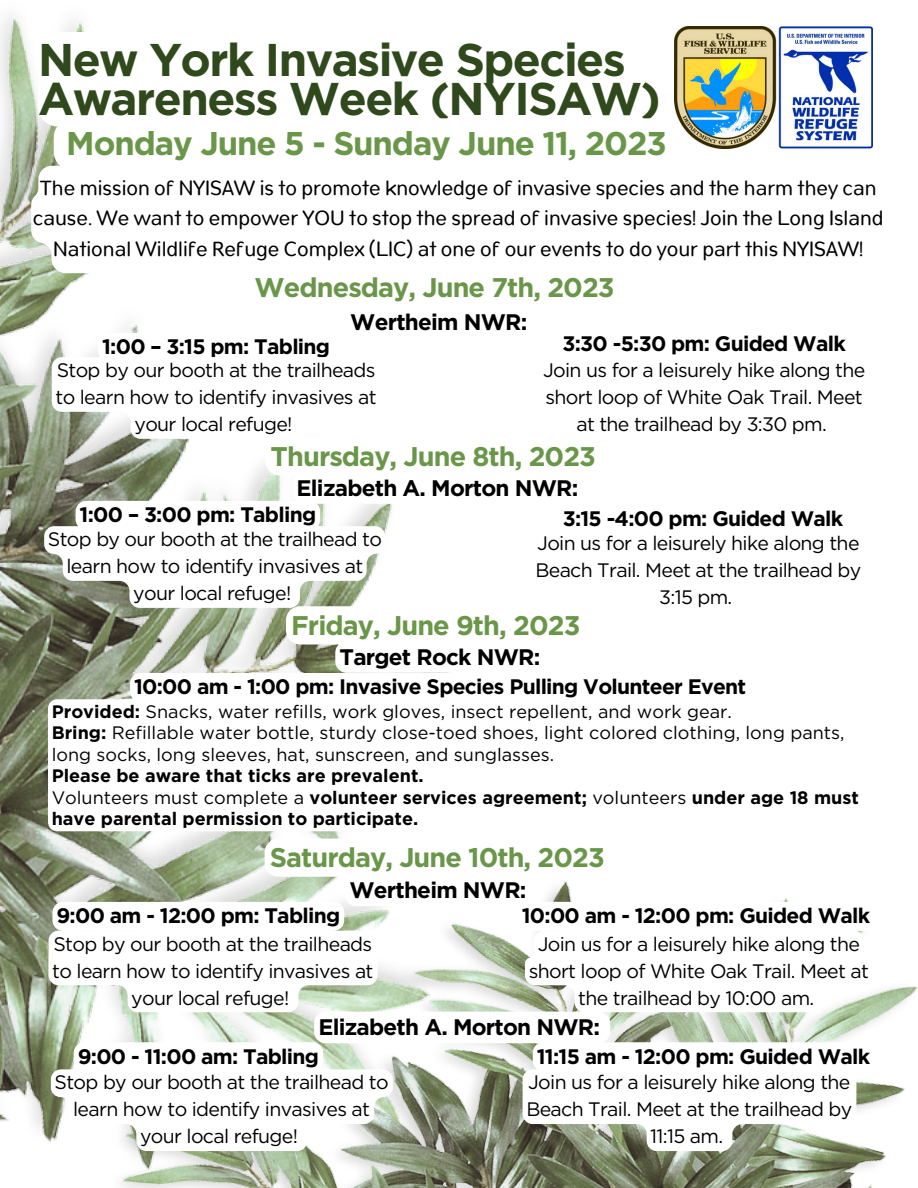
<style>
.page{position:relative;width:918px;height:1188px;background:#fff}
.page>*{position:absolute;margin:0;border:0;box-sizing:border-box;transform-origin:0 0}
.t1{font:700 45.9px/39.3px "Gotham";letter-spacing:-.035em;color:#2f491c}
.t2{font:700 32.85px "Gotham";letter-spacing:-.035em;color:#6a9649}
.t3{font:700 27px "Gotham";letter-spacing:-.035em;color:#6a9649}
.t4{font:22.5px/30.3px "Opun";color:#000;text-align:center}
.t5{font:700 22.5px "Gotham";letter-spacing:-.035em;color:#000}
.t6{font:700 21px "Gotham";letter-spacing:-.035em;color:#000}
.t7{font:19.5px/27px "Gotham";letter-spacing:-.035em;color:#000;text-align:center}
.t8{font:18px/21.3px "Gotham";color:#000}
.t9{font:700 18px/21.3px "Gotham";color:#000}
.s1{font-weight:700}
.s2{font-weight:400}
</style>
<div class="page">
<img style="left:458px;top:881px;width:460px;height:307px">
<img style="left:0;top:17px;width:458px;height:1171px">
<img style="left:675px;top:27px;width:198px;height:121px">
<svg style="left:38px;top:32px;width:420px;height:94px"></svg>
<svg style="left:31px;top:166px;width:427px;height:107px"></svg>
<svg style="left:54px;top:118px;width:626px;height:53px"></svg>
<div style="left:249px;top:269px;width:385px;height:38px;background:#fff;border-radius:14px"></div>
<div style="left:346px;top:306px;width:191px;height:32px;background:#fff;border-radius:12px"></div>
<div style="left:265px;top:437px;width:350px;height:38px;background:#fff;border-radius:14px"></div>
<div style="left:292px;top:472px;width:297px;height:32px;background:#fff;border-radius:12px"></div>
<div style="left:286px;top:606px;width:314px;height:39px;background:#fff;border-radius:14px"></div>
<svg style="left:130px;top:673px;width:328px;height:26px"></svg>
<div style="left:335px;top:641px;width:215px;height:32px;background:#fff;border-radius:12px"></div>
<div style="left:265px;top:839px;width:353px;height:38px;background:#fff;border-radius:14px"></div>
<svg style="left:52px;top:333px;width:328px;height:106px"></svg>
<svg style="left:44px;top:501px;width:341px;height:107px"></svg>
<svg style="left:48px;top:699px;width:410px;height:132px"></svg>
<div style="left:345px;top:875px;width:192px;height:31px;background:#fff;border-radius:12px"></div>
<svg style="left:51px;top:1042px;width:342px;height:109px"></svg>
<div style="left:314px;top:1012px;width:296px;height:31px;background:#fff;border-radius:12px"></div>
<svg style="left:49px;top:902px;width:329px;height:110px"></svg>
<svg style="left:523px;top:1042px;width:351px;height:109px"></svg>
<svg style="left:518px;top:902px;width:362px;height:110px"></svg>
<p class="t1" style="left:38px;top:40px;width:625px">New York Invasive Species<br>Awareness Week (NYISAW)</p>
<p class="t2" style="left:66px;top:124px;width:602px">Monday June 5 - Sunday June 11, 2023</p>
<p class="t4" style="left:33px;top:172px;width:852px">The mission of NYISAW is to promote knowledge of invasive species and the harm they can cause. We want to empower YOU to stop the spread of invasive species! Join the Long Island<br>National Wildlife Refuge Complex (LIC) at one of our events to do your part this NYISAW!</p>
<p class="t3" style="left:255px;top:271px;width:362px">Wednesday, June 7th, 2023</p>
<p class="t6" style="left:102px;top:334px;width:230px">1:00 – 3:15 pm: Tabling</p>
<p class="t5" style="left:350px;top:308px;width:179px">Wertheim NWR:</p>
<p class="t6" style="left:563px;top:331px;width:285px">3:30 -5:30 pm: Guided Walk</p>
<p class="t7" style="left:55px;top:357px;width:323px">Stop by our booth at the trailheads to learn how to identify invasives at your local refuge!</p>
<p class="t7" style="left:543px;top:357px;width:324px">Join us for a leisurely hike along the short loop of White Oak Trail. Meet at the trailhead by 3:30 pm.</p>
<p class="t3" style="left:271px;top:440px;width:327px">Thursday, June 8th, 2023</p>
<p class="t5" style="left:297px;top:474px;width:283px">Elizabeth A. Morton NWR:</p>
<p class="t6" style="left:80px;top:502px;width:238px">1:00 – 3:00 pm: Tabling</p>
<p class="t6" style="left:563px;top:506px;width:282px">3:15 -4:00 pm: Guided Walk</p>
<p class="t7" style="left:48px;top:526px;width:336px">Stop by our booth at the trailhead to learn how to identify invasives at your local refuge!</p>
<p class="t7" style="left:535px;top:529px;width:327px">Join us for a leisurely hike along the<br>Beach Trail. Meet at the trailhead by<br>3:15 pm.</p>
<p class="t3" style="left:291px;top:609px;width:291px">Friday, June 9th, 2023</p>
<p class="t6" style="left:134px;top:674px;width:614px">10:00 am - 1:00 pm: Invasive Species Pulling Volunteer Event</p>
<p class="t5" style="left:340px;top:643px;width:202px">Target Rock NWR:</p>
<p class="t8" style="left:52px;top:701px;width:682px"><span class="s1">Provided:</span> Snacks, water refills, work gloves, insect repellent, and work gear.</p>
<p class="t8" style="left:52px;top:722px;width:794px"><span class="s1">Bring:</span> Refillable water bottle, sturdy close-toed shoes, light colored clothing, long pants, long socks, long sleeves, hat, sunscreen, and sunglasses.</p>
<p class="t9" style="left:52px;top:765px;width:373px">Please be aware that ticks are prevalent.</p>
<p class="t9" style="left:52px;top:786px;width:809px"><span class="s2">Volunteers must complete a</span> volunteer services agreement; <span class="s2">volunteers</span> under age 18 must have parental permission to participate.</p>
<p class="t3" style="left:270px;top:841px;width:337px">Saturday, June 10th, 2023</p>
<p class="t5" style="left:349px;top:877px;width:179px">Wertheim NWR:</p>
<p class="t6" style="left:56px;top:903px;width:285px">9:00 am - 12:00 pm: Tabling</p>
<p class="t6" style="left:522px;top:903px;width:350px">10:00 am - 12:00 pm: Guided Walk</p>
<p class="t7" style="left:52px;top:930px;width:323px">Stop by our booth at the trailheads to learn how to identify invasives at your local refuge!</p>
<p class="t7" style="left:529px;top:930px;width:342px">Join us for a leisurely hike along the short loop of White Oak Trail. Meet at the trailhead by 10:00 am.</p>
<p class="t5" style="left:318px;top:1014px;width:283px">Elizabeth A. Morton NWR:</p>
<p class="t6" style="left:78px;top:1043px;width:243px">9:00 - 11:00 am: Tabling</p>
<p class="t6" style="left:537px;top:1043px;width:335px">11:15 am - 12:00 pm: Guided Walk</p>
<p class="t7" style="left:55px;top:1069px;width:336px">Stop by our booth at the trailhead to learn how to identify invasives at your local refuge!</p>
<p class="t7" style="left:526px;top:1069px;width:327px">Join us for a leisurely hike along the<br>Beach Trail. Meet at the trailhead by<br>11:15 am.</p>
</div>
